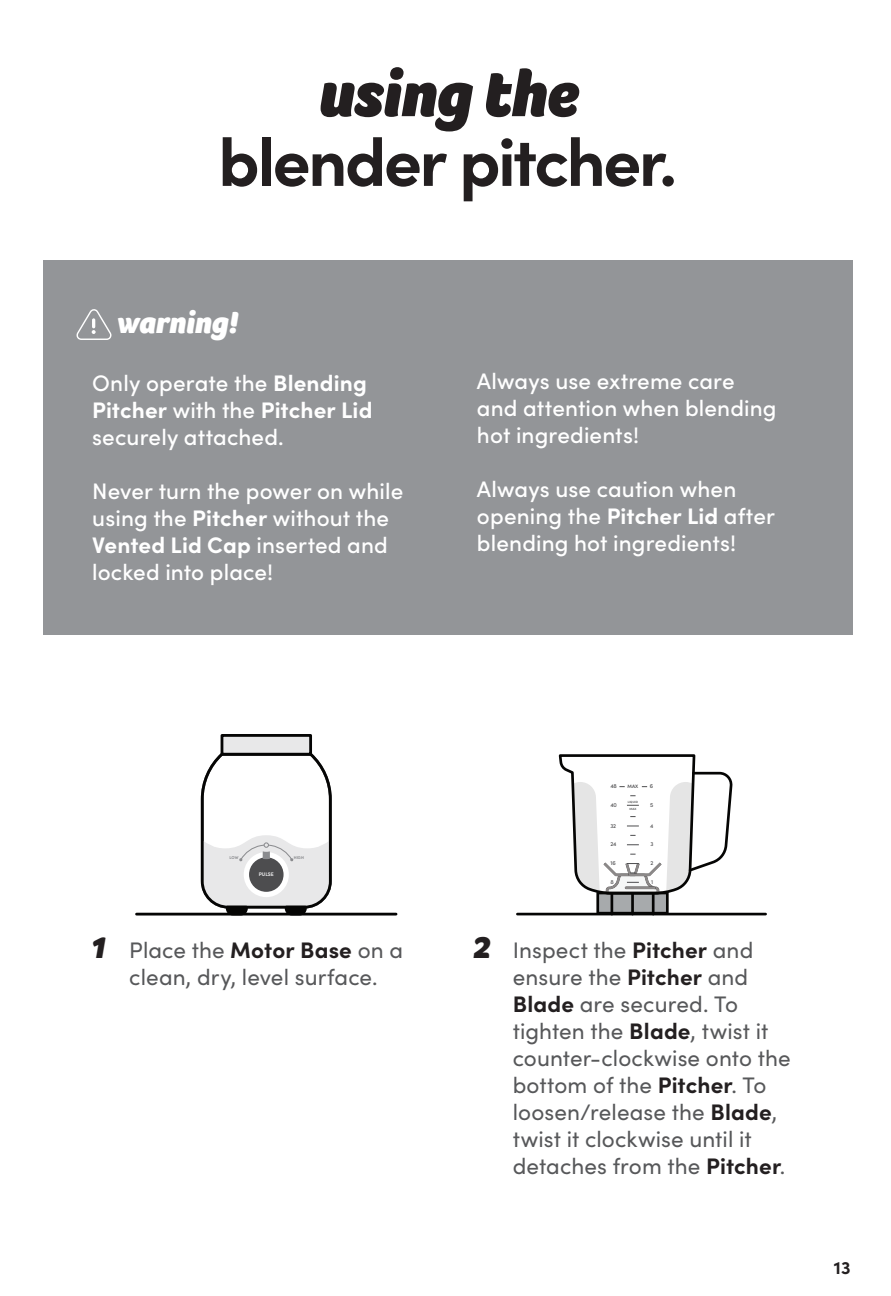
<style>
.page{position:relative;width:891px;height:1296px;background:#fff}
.page>*{position:absolute;margin:0;border:0;box-sizing:border-box;transform-origin:0 0}
.t1{font:700 67.5px "Sofia Pro";letter-spacing:-.035em;color:#231f20}
.t2{font:italic 900 67.5px "Foco";letter-spacing:-.01em;color:#231f20}
.t3{font:italic 900 31.5px "Foco";letter-spacing:-.005em;color:#fff}
.t4{font:500 22.5px/27px "Sofia Pro";letter-spacing:.005em;color:#fff}
.t5{font:22.5px/27px "Sofia Pro";letter-spacing:.005em;color:#57585a}
.t6{font:700 18px "Sofia Pro";color:#231f20}
.t7{font:12.38px "Sofia Pro";color:#4a4a4b}
.t8{font:500 5.62px "Sofia Pro";letter-spacing:-.02em;color:#4d4d4f}
.t9{font:700 5.17px "Sofia Pro";color:#e8e8e9}
.t10{font:600 4.95px "Sofia Pro";color:#4d4d4f}
.t11{font:700 4.05px "Sofia Pro";color:#8b8c8f}
.t12{font:600 3.15px/6.8px "Sofia Pro";color:#4d4d4f;text-align:center}
.s1{font-weight:700}
.s2{font-family:"Foco";font-weight:900;font-style:italic;font-size:31.5px;color:#231f20}
.s3{font-weight:700;color:#231f20}
</style>
<div class="page">
<div style="left:43px;top:260px;width:810px;height:374px;background:#939598"></div>
<svg style="left:76px;top:309px;width:36px;height:31px"></svg>
<hr style="left:137px;top:913px;width:259px;height:3px;background:#050504">
<div style="left:222px;top:735px;width:89px;height:19px;background:#e8e8e9"></div>
<div style="left:221px;top:734px;width:91px;height:22px;border:3px solid #050504"></div>
<svg style="left:199px;top:751px;width:134px;height:165px"></svg>
<hr style="left:517px;top:913px;width:249px;height:2px;background:#050504">
<svg style="left:557px;top:754px;width:175px;height:159px"></svg>
<h1 class="t2" style="left:318px;top:49px;width:262px">using the</h1>
<h1 class="t1" style="left:218px;top:110px;width:460px">blender pitcher.</h1>
<h2 class="t3" style="left:116px;top:302px;width:123px">warning!</h2>
<p class="t4" style="left:92px;top:368px;width:282px">Only operate the <span class="s1">Blending<br>Pitcher</span> with the <span class="s1">Pitcher Lid </span>securely attached.</p>
<p class="t4" style="left:92px;top:476px;width:313px">Never turn the power on while using the <span class="s1">Pitcher</span> without the<br><span class="s1">Vented Lid Cap</span> inserted and locked into place!</p>
<p class="t4" style="left:477px;top:366px;width:301px">Always use extreme care and attention when blending hot ingredients!</p>
<p class="t4" style="left:477px;top:474px;width:300px">Always use caution when opening the <span class="s1">Pitcher Lid</span> after blending hot ingredients!</p>
<p class="t11" style="left:230px;top:855px;width:10px">LOW</p>
<p class="t11" style="left:294px;top:855px;width:12px">HIGH</p>
<p class="t9" style="left:259px;top:871px;width:17px">PULSE</p>
<p class="t8" style="left:610px;top:782px;width:8px">48</p>
<p class="t8" style="left:650px;top:782px;width:5px">6</p>
<p class="t8" style="left:610px;top:801px;width:8px">40</p>
<p class="t8" style="left:650px;top:801px;width:5px">5</p>
<p class="t8" style="left:610px;top:822px;width:7px">32</p>
<p class="t8" style="left:650px;top:822px;width:5px">4</p>
<p class="t8" style="left:610px;top:840px;width:8px">24</p>
<p class="t8" style="left:650px;top:840px;width:4px">3</p>
<p class="t8" style="left:610px;top:859px;width:7px">16</p>
<p class="t8" style="left:650px;top:859px;width:4px">2</p>
<p class="t8" style="left:610px;top:878px;width:5px">8</p>
<p class="t8" style="left:651px;top:878px;width:4px">1</p>
<p class="t10" style="left:628px;top:783px;width:12px">MAX</p>
<p class="t12" style="left:628px;top:798px;width:12px">LIQUID<br>MAX</p>
<p class="t5" style="left:129px;top:936px;width:275px;text-indent:-40px"><span class="s2">1</span> Place the <span class="s3">Motor Base</span> on a clean, dry, level surface.</p>
<p class="t5" style="left:513px;top:936px;width:280px;text-indent:-40px"><span class="s2">2</span> Inspect the <span class="s3">Pitcher</span> and ensure the <span class="s3">Pitcher</span> and<br><span class="s3">Blade</span> are secured. To tighten the <span class="s3">Blade</span>, twist it counter-clockwise onto the bottom of the <span class="s3">Pitcher</span>. To loosen/release the <span class="s3">Blade</span>, twist it clockwise until it detaches from the <span class="s3">Pitcher</span> .</p>
<p class="t7" style="left:124px;top:971px;width:285px">Place the Motor Base on a clean, dry, level surface</p>
<p class="t6" style="left:834px;top:1254px;width:18px">13</p>
</div>
